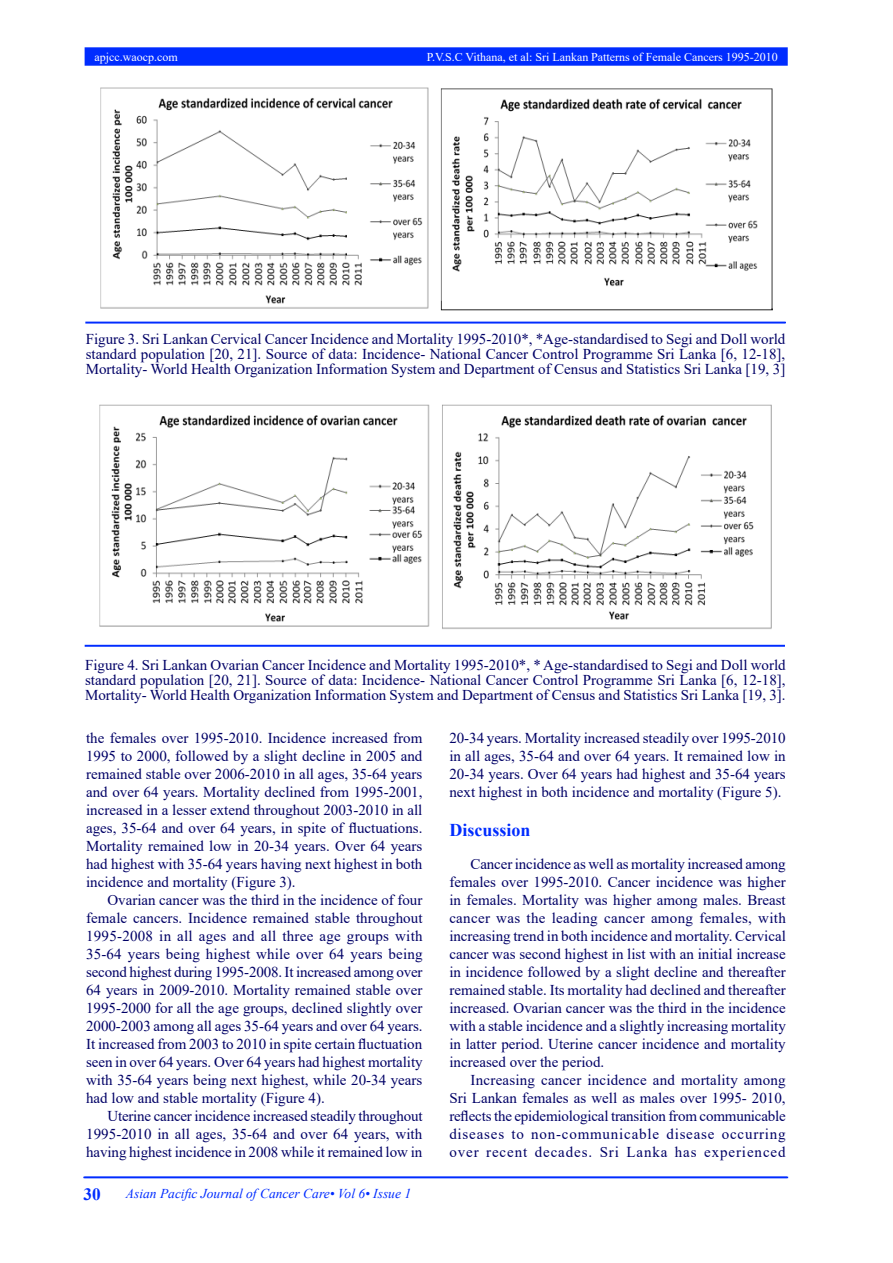
<style>
.page{position:relative;width:893px;height:1263px;background:#fff}
.page>*{position:absolute;margin:0;border:0;box-sizing:border-box;transform-origin:0 0}
.t1{font:700 18px "Times New Roman";color:#002cff}
.t2{font:700 17.25px "Times New Roman";color:#002cff}
.t3{font:15px/18px "Times New Roman";color:#006;text-align:justify}
.t4{font:italic 13.5px "Times New Roman";color:#002cff}
.t5{font:12px "Times New Roman";color:#fff}
</style>
<div class="page">
<div style="left:85px;top:48px;width:702px;height:17px;background:#002cff"></div>
<div style="left:85px;top:47px;width:703px;height:19px;border:2px solid #002cff"></div>
<hr style="left:84px;top:1177px;width:703px;height:1px;background:#002cff">
<img style="left:100px;top:87px;width:673px;height:224px">
<div style="left:86px;top:322px;width:699px;height:1px;border:1px solid #002cff"></div>
<img style="left:99px;top:404px;width:673px;height:225px">
<div style="left:85px;top:645px;width:700px;height:1px;border:1px solid #002cff"></div>
<p class="t5" style="left:95px;top:48px;width:85px">apjcc.waocp.com</p>
<p class="t5" style="left:427px;top:48px;width:352px">P.V.S.C Vithana, et al: Sri Lankan Patterns of Female Cancers 1995-2010</p>
<p class="t3" style="left:86px;top:331px;width:701px;line-height:15px">Figure 3. Sri Lankan Cervical Cancer Incidence and Mortality 1995-2010*, *Age-standardised to Segi and Doll world standard population [20, 21]. Source of data: Incidence- National Cancer Control Programme Sri Lanka [6, 12-18], Mortality- World Health Organization Information System and Department of Census and Statistics Sri Lanka [19, 3]</p>
<p class="t3" style="left:85px;top:657px;width:702px;line-height:15px">Figure 4. Sri Lankan Ovarian Cancer Incidence and Mortality 1995-2010*, * Age-standardised to Segi and Doll world standard population [20, 21]. Source of data: Incidence- National Cancer Control Programme Sri Lanka [6, 12-18], Mortality- World Health Organization Information System and Department of Census and Statistics Sri Lanka [19, 3].</p>
<p class="t3" style="left:86px;top:728px;width:338px">the females over 1995-2010. Incidence increased from 1995 to 2000, followed by a slight decline in 2005 and remained stable over 2006-2010 in all ages, 35-64 years and over 64 years. Mortality declined from 1995-2001, increased in a lesser extend throughout 2003-2010 in all ages, 35-64 and over 64 years, in spite of fluctuations.<br>Mortality remained low in 20-34 years. Over 64 years had highest with 35-64 years having next highest in both incidence and mortality (Figure 3).</p>
<p class="t3" style="left:86px;top:890px;width:338px;text-indent:21px">Ovarian cancer was the third in the incidence of four female cancers. Incidence remained stable throughout 1995-2008 in all ages and all three age groups with 35-64 years being highest while over 64 years being second highest during 1995-2008. It increased among over 64 years in 2009-2010. Mortality remained stable over 1995-2000 for all the age groups, declined slightly over 2000-2003 among all ages 35-64 years and over 64 years.<br>It increased from 2003 to 2010 in spite certain fluctuation seen in over 64 years. Over 64 years had highest mortality with 35-64 years being next highest, while 20-34 years had low and stable mortality (Figure 4).</p>
<p class="t3" style="left:86px;top:1106px;width:338px;text-indent:21px">Uterine cancer incidence increased steadily throughout 1995-2010 in all ages, 35-64 and over 64 years, with having highest incidence in 2008 while it remained low in</p>
<p class="t2" style="left:84px;top:1181px;width:19px">30</p>
<p class="t4" style="left:126px;top:1184px;width:287px">Asian Pacific Journal of Cancer Care• Vol 6• Issue 1</p>
<p class="t3" style="left:449px;top:728px;width:338px">20-34 years. Mortality increased steadily over 1995-2010 in all ages, 35-64 and over 64 years. It remained low in 20-34 years. Over 64 years had highest and 35-64 years next highest in both incidence and mortality (Figure 5).</p>
<p class="t1" style="left:449px;top:817px;width:83px">Discussion</p>
<p class="t3" style="left:449px;top:854px;width:338px;text-indent:21px">Cancer incidence as well as mortality increased among females over 1995-2010. Cancer incidence was higher in females. Mortality was higher among males. Breast cancer was the leading cancer among females, with increasing trend in both incidence and mortality. Cervical cancer was second highest in list with an initial increase in incidence followed by a slight decline and thereafter remained stable. Its mortality had declined and thereafter increased. Ovarian cancer was the third in the incidence with a stable incidence and a slightly increasing mortality in latter period. Uterine cancer incidence and mortality increased over the period.</p>
<p class="t3" style="left:449px;top:1070px;width:338px;text-indent:21px">Increasing cancer incidence and mortality among Sri Lankan females as well as males over 1995- 2010, reflects the epidemiological transition from communicable diseases to non-communicable disease occurring over recent decades. Sri Lanka has experienced</p>
</div>
